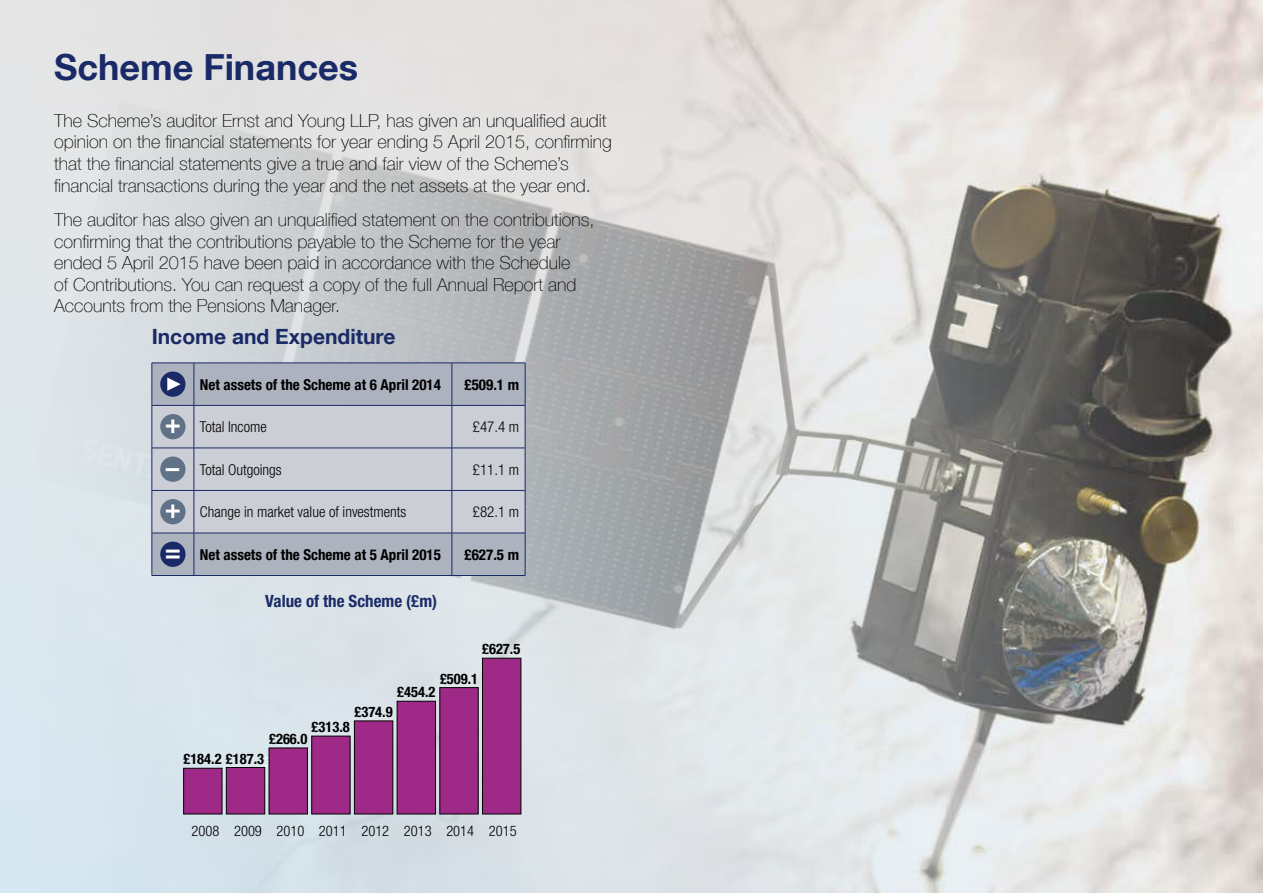
<style>
.page{position:relative;width:1263px;height:893px;background:#fff}
.page>*{position:absolute;margin:0;border:0;box-sizing:border-box;transform-origin:0 0}
.t1{font:700 36px "Helvetica Neue LT Com";color:#192a67}
.t2{font:700 21px "Helvetica Neue LT Com";color:#192a67}
.t3{font:100 18px/21.6px "Helvetica Neue LT Com";color:#000}
.t4{font:700 condensed 16.95px "Helvetica Neue LT Com";color:#192a67}
.t5{font:700 condensed 15px "Helvetica Neue LT Com";color:#000}
.t6{font:300 condensed 15px "Helvetica Neue LT Com";color:#000}
.t7{font:700 condensed 14.55px "Helvetica Neue LT Com";color:#000}
.t8{font:300 condensed 14.55px "Helvetica Neue LT Com";color:#000}
.s1{font-weight:700;font-stretch:normal;font-size:27px;color:#fff}
.s2{font-stretch:normal;font-size:27px;color:#fff}
</style>
<div class="page">
<img style="left:0;top:0;width:1263px;height:893px">
<div style="left:153px;top:364px;width:372px;height:211px;background:#adb2bf"></div>
<div style="left:153px;top:406px;width:372px;height:127px;background:#ccced6"></div>
<hr style="left:152px;top:363px;width:42px;height:1px;background:#192a67">
<hr style="left:152px;top:363px;width:1px;height:42px;background:#192a67">
<hr style="left:194px;top:363px;width:258px;height:1px;background:#192a67">
<hr style="left:194px;top:363px;width:1px;height:42px;background:#192a67">
<hr style="left:452px;top:363px;width:73px;height:1px;background:#192a67">
<hr style="left:452px;top:363px;width:1px;height:42px;background:#192a67">
<hr style="left:525px;top:363px;width:1px;height:42px;background:#192a67">
<hr style="left:152px;top:405px;width:42px;height:1px;background:#192a67">
<hr style="left:152px;top:406px;width:1px;height:42px;background:#192a67">
<hr style="left:194px;top:405px;width:258px;height:1px;background:#192a67">
<hr style="left:194px;top:406px;width:1px;height:42px;background:#192a67">
<hr style="left:452px;top:405px;width:73px;height:1px;background:#192a67">
<hr style="left:452px;top:406px;width:1px;height:42px;background:#192a67">
<hr style="left:525px;top:406px;width:1px;height:42px;background:#192a67">
<hr style="left:152px;top:448px;width:42px;height:1px;background:#192a67">
<hr style="left:152px;top:448px;width:1px;height:42px;background:#192a67">
<hr style="left:194px;top:448px;width:258px;height:1px;background:#192a67">
<hr style="left:194px;top:448px;width:1px;height:42px;background:#192a67">
<hr style="left:452px;top:448px;width:73px;height:1px;background:#192a67">
<hr style="left:452px;top:448px;width:1px;height:42px;background:#192a67">
<hr style="left:525px;top:448px;width:1px;height:42px;background:#192a67">
<hr style="left:152px;top:490px;width:42px;height:1px;background:#192a67">
<hr style="left:152px;top:491px;width:1px;height:42px;background:#192a67">
<hr style="left:194px;top:490px;width:258px;height:1px;background:#192a67">
<hr style="left:194px;top:491px;width:1px;height:42px;background:#192a67">
<hr style="left:452px;top:490px;width:73px;height:1px;background:#192a67">
<hr style="left:452px;top:491px;width:1px;height:42px;background:#192a67">
<hr style="left:525px;top:491px;width:1px;height:42px;background:#192a67">
<hr style="left:152px;top:533px;width:42px;height:1px;background:#192a67">
<hr style="left:152px;top:533px;width:1px;height:42px;background:#192a67">
<hr style="left:194px;top:533px;width:258px;height:1px;background:#192a67">
<hr style="left:194px;top:533px;width:1px;height:42px;background:#192a67">
<hr style="left:452px;top:533px;width:73px;height:1px;background:#192a67">
<hr style="left:452px;top:533px;width:1px;height:42px;background:#192a67">
<hr style="left:525px;top:533px;width:1px;height:42px;background:#192a67">
<hr style="left:152px;top:575px;width:42px;height:1px;background:#192a67">
<hr style="left:194px;top:575px;width:258px;height:1px;background:#192a67">
<hr style="left:452px;top:575px;width:73px;height:1px;background:#192a67">
<div style="left:160px;top:371px;width:26px;height:26px;background:#192a67;border-radius:50%"></div>
<svg style="left:167px;top:377px;width:14px;height:14px"></svg>
<div style="left:160px;top:414px;width:26px;height:25px;background:#5f7288;border-radius:50%"></div>
<div style="left:160px;top:457px;width:26px;height:25px;background:#5f7288;border-radius:50%"></div>
<div style="left:160px;top:499px;width:26px;height:25px;background:#5f7288;border-radius:50%"></div>
<div style="left:160px;top:542px;width:26px;height:25px;background:#192a67;border-radius:50%"></div>
<div style="left:482px;top:658px;width:39px;height:156px;background:#9e2986;border:1px solid #000"></div>
<div style="left:439px;top:687px;width:39px;height:127px;background:#9e2986"></div>
<div style="left:397px;top:701px;width:39px;height:113px;background:#9e2986;border:1px solid #000"></div>
<div style="left:354px;top:721px;width:39px;height:93px;background:#9e2986;border:1px solid #000"></div>
<div style="left:311px;top:736px;width:39px;height:78px;background:#9e2986;border:1px solid #000"></div>
<div style="left:269px;top:748px;width:39px;height:66px;background:#9e2986;border:1px solid #000"></div>
<div style="left:226px;top:767px;width:39px;height:47px;background:#9e2986;border:1px solid #000"></div>
<div style="left:183px;top:768px;width:39px;height:46px;background:#9e2986;border:1px solid #000"></div>
<h1 class="t1" style="left:54px;top:44px;width:305px">Scheme Finances</h1>
<p class="t3" style="left:54px;top:109px;width:559px">The Scheme’s auditor Ernst and Young LLP, has given an unqualified audit opinion on the financial statements for year ending 5 April 2015, confirming that the financial statements give a true and fair view of the Scheme’s financial transactions during the year and the net assets at the year end.</p>
<p class="t3" style="left:54px;top:209px;width:542px">The auditor has also given an unqualified statement on the contributions, confirming that the contributions payable to the Scheme for the year ended 5 April 2015 have been paid in accordance with the Schedule<br>of Contributions. You can request a copy of the full Annual Report and Accounts from the Pensions Manager.</p>
<p class="t2" style="left:152px;top:323px;width:245px">Income and Expenditure</p>
<p class="t5" style="left:200px;top:375px;width:243px">Net assets of the Scheme at 6 April 2014</p>
<p class="t5" style="left:465px;top:375px;width:56px">£509.1 m</p>
<p class="t6" style="left:165px;top:418px;width:104px"><span class="s1">+</span> Total Income</p>
<p class="t6" style="left:473px;top:418px;width:48px">£47.4 m</p>
<p class="t6" style="left:166px;top:461px;width:117px"><span class="s1">–</span> Total Outgoings</p>
<p class="t6" style="left:473px;top:461px;width:48px">£11.1 m</p>
<p class="t6" style="left:165px;top:503px;width:243px"><span class="s1">+</span> Change in market value of investments</p>
<p class="t6" style="left:473px;top:503px;width:48px">£82.1 m</p>
<p class="t5" style="left:165px;top:545px;width:278px"><span class="s2">=</span> Net assets of the Scheme at 5 April 2015</p>
<p class="t5" style="left:465px;top:545px;width:56px">£627.5 m</p>
<p class="t4" style="left:265px;top:591px;width:174px">Value of the Scheme (£m)</p>
<p class="t7" style="left:482px;top:640px;width:40px">£627.5</p>
<p class="t7" style="left:440px;top:670px;width:40px">£509.1</p>
<p class="t7" style="left:397px;top:683px;width:40px">£454.2</p>
<p class="t7" style="left:354px;top:703px;width:40px">£374.9</p>
<p class="t7" style="left:312px;top:718px;width:40px">£313.8</p>
<p class="t7" style="left:269px;top:730px;width:40px">£266.0</p>
<p class="t7" style="left:183px;top:750px;width:82px">£184.2 £187.3</p>
<p class="t8" style="left:192px;top:822px;width:326px">2008 2009 2010 2011 2012 2013 2014 2015</p>
</div>
